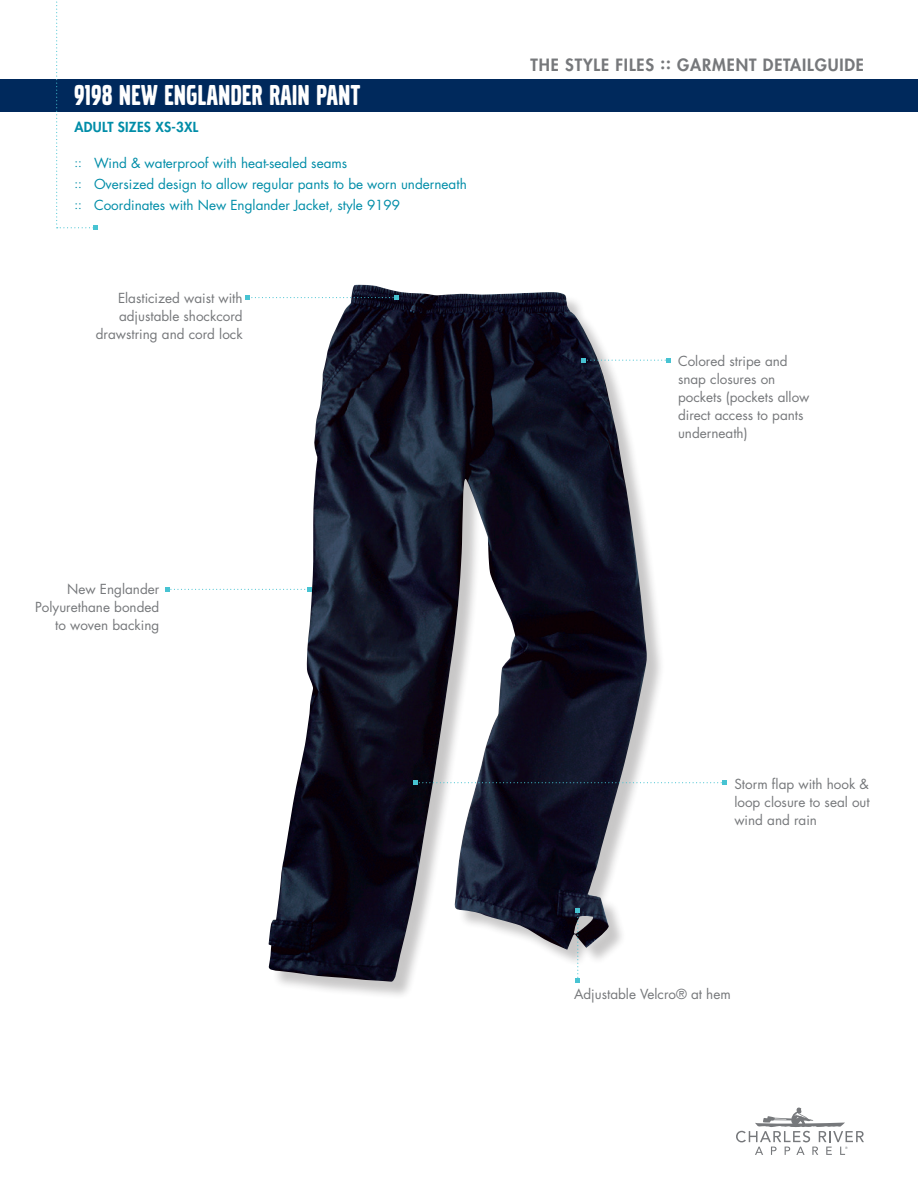
<style>
.page{position:relative;width:918px;height:1188px;background:#fff}
.page>*{position:absolute;margin:0;border:0;box-sizing:border-box;transform-origin:0 0}
.product_name{font:30px "Volvo Broad";letter-spacing:.02em;color:#fff}
.product_name-black{font:800 16.5px "Futura Std";letter-spacing:.05em;color:#76787b}
.Feature_Bullet_Point{font:13.5px/18px "Futura Std";color:#76787b;text-align:right}
.top_bullets{font:13.5px "Futura Std";color:#008da8}
.product_name-2{font:800 13.5px "Futura Std";letter-spacing:.02em;color:#008da8}
.s1{font-size:12px}
</style>
<div class="page">
<div style="left:272px;top:287px;width:393px;height:713px;background:#231f20;opacity:.25"></div>
<img style="left:268px;top:285px;width:379px;height:697px">
<div style="left:0;top:79px;width:918px;height:33px;background:#00295c"></div>
<svg style="left:56px;top:1px;width:41px;height:229px"></svg>
<svg style="left:576px;top:908px;width:4px;height:75px"></svg>
<svg style="left:246px;top:295px;width:153px;height:5px"></svg>
<svg style="left:582px;top:358px;width:89px;height:4px"></svg>
<svg style="left:414px;top:780px;width:313px;height:5px"></svg>
<svg style="left:165px;top:587px;width:146px;height:5px"></svg>
<svg style="left:736px;top:1107px;width:128px;height:48px"></svg>
<p class="product_name" style="left:75px;top:77px;width:287px">9198 NEW ENGLANDER RAIN PANT</p>
<p class="product_name-2" style="left:75px;top:118px;width:125px">ADULT SIZES XS-3XL</p>
<p class="top_bullets" style="left:75px;top:155px;width:274px"><span class="s1">::</span> Wind &amp; waterproof with heat-sealed seams</p>
<p class="top_bullets" style="left:75px;top:176px;width:394px"><span class="s1">::</span> Oversized design to allow regular pants to be worn underneath</p>
<p class="top_bullets" style="left:75px;top:197px;width:327px"><span class="s1">::</span> Coordinates with New Englander Jacket, style 9199</p>
<p class="Feature_Bullet_Point" style="left:96px;top:289px;width:148px">Elasticized waist with adjustable shockcord drawstring and cord lock</p>
<p class="Feature_Bullet_Point" style="left:35px;top:580px;width:126px">New Englander<br>Polyurethane bonded to woven backing</p>
<p class="product_name-black" style="left:531px;top:54px;width:335px">THE STYLE FILES :: GARMENT DETAILGUIDE</p>
<p class="Feature_Bullet_Point" style="left:678px;top:352px;width:133px;text-align:left">Colored stripe and snap closures on pockets (pockets allow direct access to pants underneath)</p>
<p class="Feature_Bullet_Point" style="left:734px;top:775px;width:137px;text-align:justify">Storm flap with hook &amp; loop closure to seal out wind and rain</p>
<p class="Feature_Bullet_Point" style="left:574px;top:985px;width:158px">Adjustable Velcro® at hem</p>
</div>
